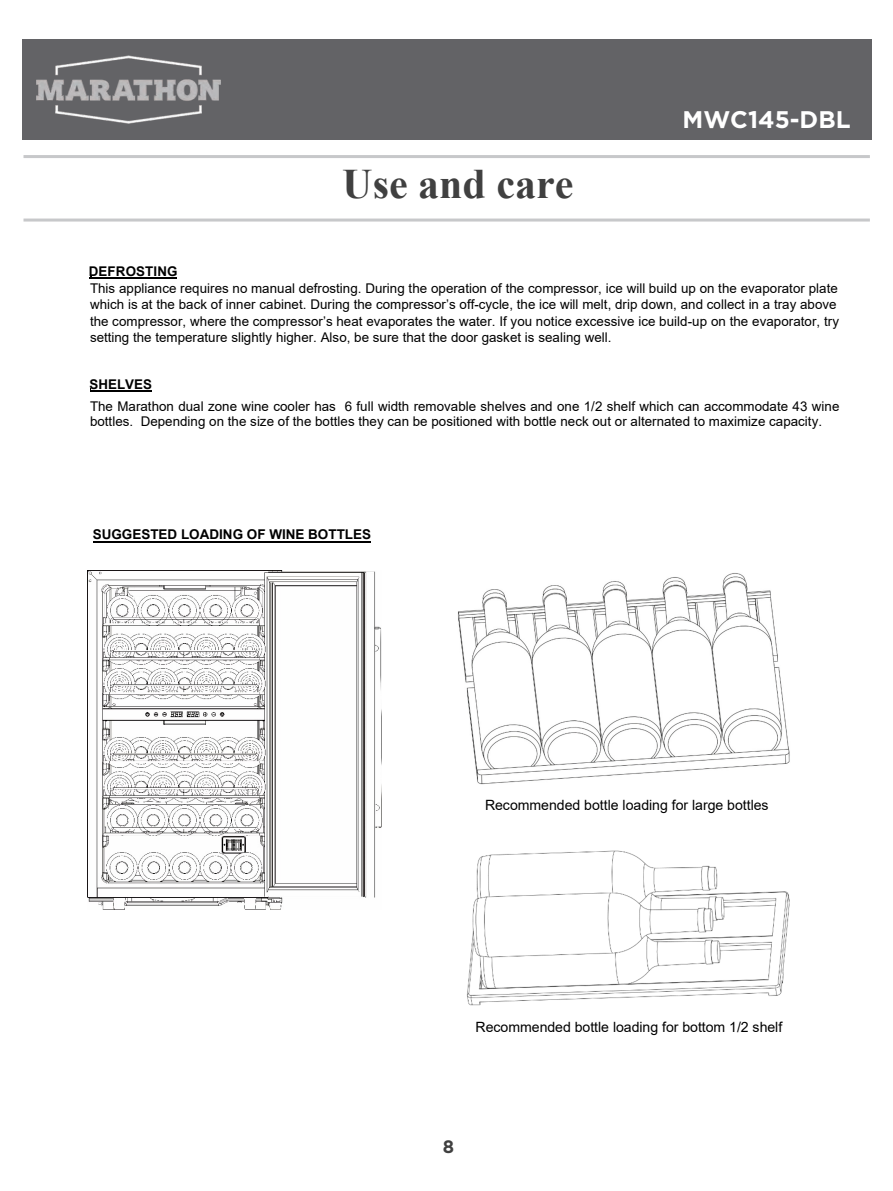
<style>
.page{position:relative;width:893px;height:1191px;background:#fff}
.page>*{position:absolute;margin:0;border:0;box-sizing:border-box;transform-origin:0 0}
.t1{font:700 42px "Times New Roman";color:#404040}
.t2{font:700 24px "Gotham";color:#fff}
.t3{font:700 18px "Gotham";color:#404040}
.t4{font:14.1px "Arial";color:#000}
.t5{font:700 13.5px "Arial";color:#000}
.t6{font:13.35px/16.5px "Arial";letter-spacing:.005em;color:#000}
.t7{font:13.35px/15.6px "Arial";color:#000}
.t8{font:700 13.35px "Arial";letter-spacing:.01em;color:#000}
</style>
<div class="page">
<div style="left:23px;top:39px;width:849px;height:100px;background:#636366"></div>
<img style="left:36px;top:55px;width:185px;height:69px">
<img style="left:458px;top:573px;width:332px;height:212px">
<img style="left:88px;top:570px;width:293px;height:340px">
<hr style="left:93px;top:541px;width:278px;height:1px;background:#000">
<hr style="left:90px;top:390px;width:62px;height:1px;background:#000">
<hr style="left:89px;top:277px;width:88px;height:2px;background:#000">
<img style="left:467px;top:850px;width:323px;height:156px">
<hr style="left:24px;top:155px;width:846px;height:3px;background:#c7c8ca">
<hr style="left:24px;top:218px;width:846px;height:3px;background:#c7c8ca">
<h1 class="t1" style="left:342px;top:154px;width:233px">Use and care</h1>
<h2 class="t2" style="left:682px;top:106px;width:169px">MWC145-DBL</h2>
<p class="t8" style="left:89px;top:264px;width:90px">DEFROSTING</p>
<p class="t6" style="left:90px;top:280px;width:750px">This appliance requires no manual defrosting. During the operation of the compressor, ice will build up on the evaporator plate which is at the back of inner cabinet. During the compressor’s off-cycle, the ice will melt, drip down, and collect in a tray above the compressor, where the compressor’s heat evaporates the water. If you notice excessive ice build-up on the evaporator, try setting the temperature slightly higher. Also, be sure that the door gasket is sealing well.</p>
<p class="t8" style="left:90px;top:377px;width:64px">SHELVES</p>
<p class="t7" style="left:90px;top:398px;width:751px">The Marathon dual zone wine cooler has 6 full width removable shelves and one 1/2 shelf which can accommodate 43 wine bottles. Depending on the size of the bottles they can be positioned with bottle neck out or alternated to maximize capacity.</p>
<p class="t5" style="left:93px;top:524px;width:280px">SUGGESTED LOADING OF WINE BOTTLES</p>
<p class="t4" style="left:485px;top:795px;width:285px">Recommended bottle loading for large bottles</p>
<p class="t4" style="left:476px;top:1017px;width:308px">Recommended bottle loading for bottom 1/2 shelf</p>
<h3 class="t3" style="left:443px;top:1136px;width:13px">8</h3>
</div>
